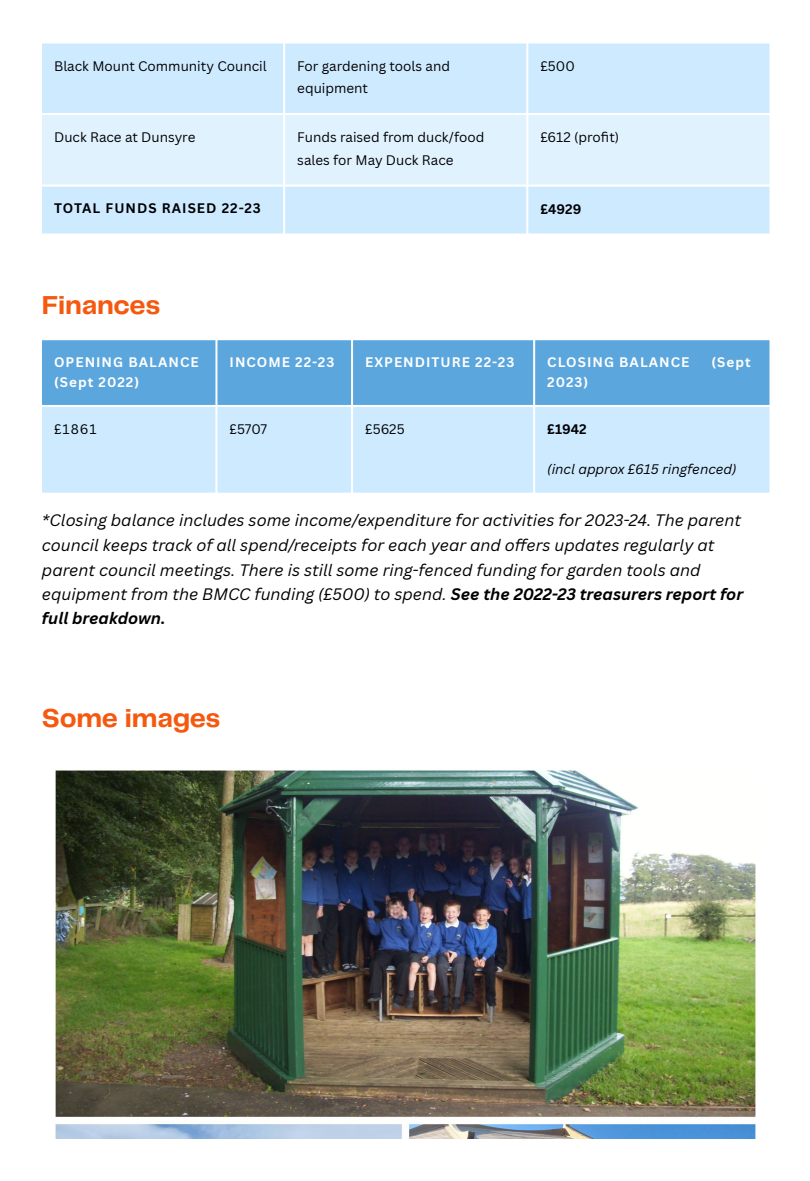
<style>
.page{position:relative;width:810px;height:1181px;background:#fff}
.page>*{position:absolute;margin:0;border:0;box-sizing:border-box;transform-origin:0 0}
.t1{font:700 27px "Telegraf";letter-spacing:-.01em;color:#f5590f}
.t2{font:italic 16.2px/24.5px "Canva Sans";color:#000}
.t3{font:13.5px/22.2px "Canva Sans";color:#000}
.t4{font:700 13.5px/20.2px "Canva Sans";letter-spacing:.075em;color:#fff}
.t5{font:700 13.5px "Canva Sans";letter-spacing:.075em;color:#000}
.t6{font:italic 13.5px "Canva Sans";color:#000}
.s1{font-weight:700}
</style>
<div class="page">
<svg style="left:42px;top:43px;width:727px;height:190px;background:#d6edff"></svg>
<div style="left:42px;top:340px;width:727px;height:65px;background:#5ba6dd"></div>
<div style="left:42px;top:407px;width:727px;height:85px;background:#ceeaff"></div>
<img style="left:55px;top:770px;width:701px;height:368px">
<p class="t3" style="left:54px;top:54px;width:214px">Black Mount Community Council</p>
<p class="t3" style="left:297px;top:54px;width:154px">For gardening tools and equipment</p>
<p class="t3" style="left:540px;top:54px;width:36px">£500</p>
<p class="t3" style="left:54px;top:126px;width:143px">Duck Race at Dunsyre</p>
<p class="t3" style="left:297px;top:126px;width:189px">Funds raised from duck/food sales for May Duck Race</p>
<p class="t3" style="left:540px;top:126px;width:80px">£612 (profit)</p>
<p class="t5" style="left:54px;top:198px;width:208px">TOTAL FUNDS RAISED 22-23</p>
<p class="t5" style="left:540px;top:199px;width:42px">£4929</p>
<h1 class="t1" style="left:42px;top:293px;width:120px">Finances</h1>
<p class="t4" style="left:54px;top:351px;width:146px">OPENING BALANCE (Sept 2022)</p>
<p class="t4" style="left:230px;top:351px;width:106px">INCOME 22-23</p>
<p class="t4" style="left:365px;top:351px;width:151px">EXPENDITURE 22-23</p>
<p class="t4" style="left:547px;top:351px;width:144px">CLOSING BALANCE</p>
<p class="t4" style="left:711px;top:351px;width:41px">(Sept</p>
<p class="t4" style="left:547px;top:371px;width:43px">2023)</p>
<p class="t3" style="left:54px;top:418px;width:44px">£1861</p>
<p class="t3" style="left:230px;top:418px;width:39px">£5707</p>
<p class="t3" style="left:365px;top:418px;width:41px">£5625</p>
<h1 class="t5" style="left:547px;top:420px;width:41px">£1942</h1>
<p class="t6" style="left:547px;top:459px;width:191px">(incl approx £615 ringfenced)</p>
<h3 class="t2" style="left:42px;top:507px;width:703px">*Closing balance includes some income/expenditure for activities for 2023-24. The parent council keeps track of all spend/receipts for each year and offers updates regularly at parent council meetings. There is still some ring-fenced funding for garden tools and equipment from the BMCC funding (£500) to spend. <span class="s1">See the 2022-23 treasurers report for full breakdown.</span></h3>
<h1 class="t1" style="left:42px;top:707px;width:180px">Some images</h1>
</div>
